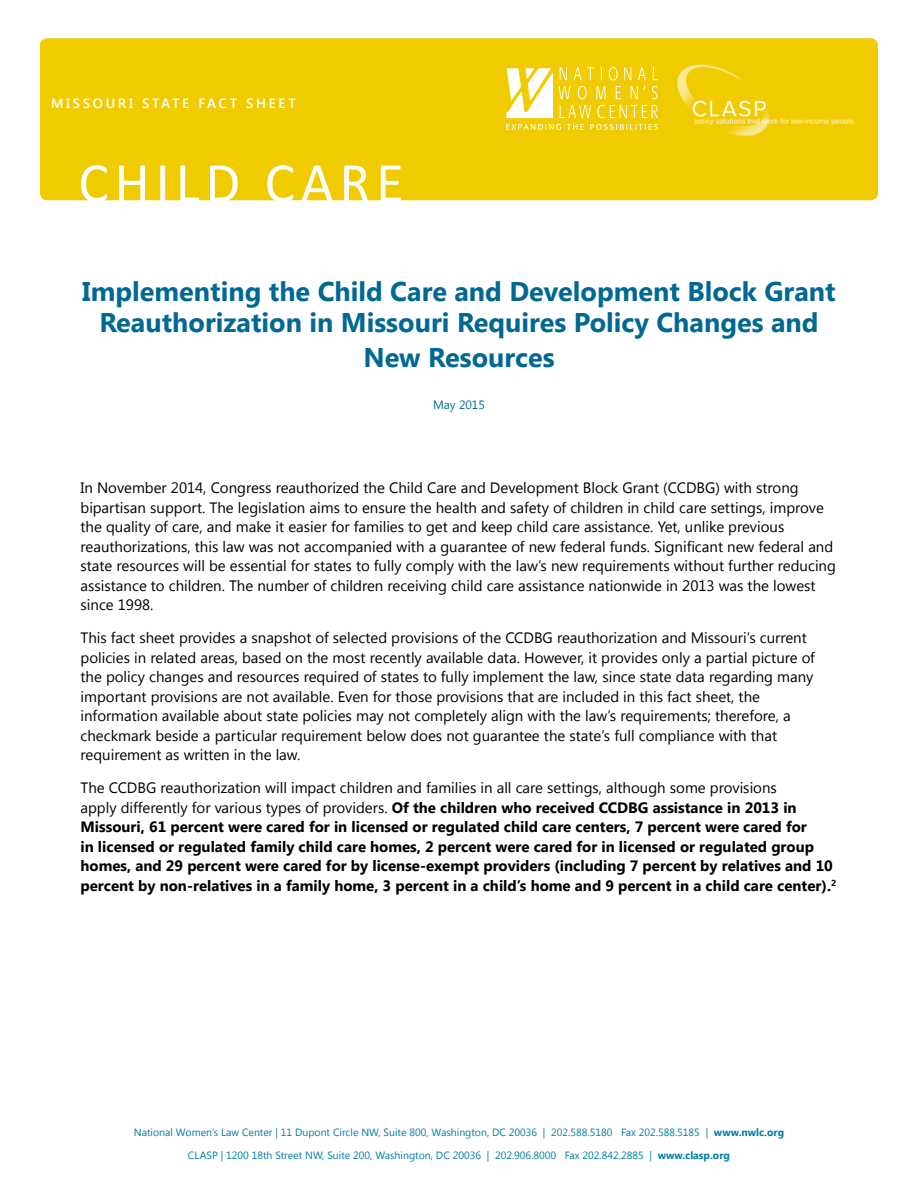
<style>
.page{position:relative;width:918px;height:1188px;background:#fff}
.page>*{position:absolute;margin:0;border:0;box-sizing:border-box;transform-origin:0 0}
.t1{font:57px "Calibri";letter-spacing:.1em;color:#fff}
.t2{font:700 27px/31.5px "Segoe UI";color:#006892;text-align:center}
.t3{font:15px/19.5px "Segoe UI";color:#000}
.t4{font:700 15px/19.5px "Segoe UI";color:#000}
.t5{font:600 13.5px "Segoe UI";letter-spacing:.2em;color:#fff}
.t6{font:12px "Segoe UI";color:#006892}
.t7{font:10.5px "Segoe UI";color:#007da5}
.s1{font-weight:400}
.s2{font-weight:700}
</style>
<div class="page">
<div style="left:40px;top:38px;width:838px;height:162px;background:#f0cb00;border-radius:7px"></div>
<svg style="left:506px;top:67px;width:152px;height:51px"></svg>
<svg style="left:506px;top:124px;width:55px;height:6px"></svg>
<svg style="left:567px;top:124px;width:17px;height:6px"></svg>
<svg style="left:590px;top:124px;width:68px;height:6px"></svg>
<img style="left:676px;top:64px;width:178px;height:73px">
<p class="t5" style="left:51px;top:93px;width:228px">MISSOURI STATE FACT SHEET</p>
<h1 class="t1" style="left:78px;top:147px;width:327px">CHILD CARE</h1>
<h2 class="t2" style="left:82px;top:274px;width:755px">Implementing the Child Care and Development Block Grant<br>Reauthorization in Missouri Requires Policy Changes and</h2>
<h2 class="t2" style="left:363px;top:340px;width:193px">New Resources</h2>
<p class="t6" style="left:433px;top:396px;width:53px">May 2015</p>
<p class="t3" style="left:81px;top:477px;width:757px">In November 2014, Congress reauthorized the Child Care and Development Block Grant (CCDBG) with strong bipartisan support. The legislation aims to ensure the health and safety of children in child care settings, improve the quality of care, and make it easier for families to get and keep child care assistance. Yet, unlike previous reauthorizations, this law was not accompanied with a guarantee of new federal funds. Significant new federal and state resources will be essential for states to fully comply with the law’s new requirements without further reducing assistance to children. The number of children receiving child care assistance nationwide in 2013 was the lowest since 1998.</p>
<p class="t3" style="left:81px;top:627px;width:736px">This fact sheet provides a snapshot of selected provisions of the CCDBG reauthorization and Missouri’s current policies in related areas, based on the most recently available data. However, it provides only a partial picture of the policy changes and resources required of states to fully implement the law, since state data regarding many important provisions are not available. Even for those provisions that are included in this fact sheet, the information available about state policies may not completely align with the law’s requirements; therefore, a checkmark beside a particular requirement below does not guarantee the state’s full compliance with that requirement as written in the law.</p>
<p class="t4" style="left:81px;top:777px;width:757px"><span class="s1">The CCDBG reauthorization will impact children and families in all care settings, although some provisions<br>apply differently for various types of providers.</span> Of the children who received CCDBG assistance in 2013 in Missouri, 61 percent were cared for in licensed or regulated child care centers, 7 percent were cared for<br>in licensed or regulated family child care homes, 2 percent were cared for in licensed or regulated group homes, and 29 percent were cared for by license-exempt providers (including 7 percent by relatives and 10 percent by non-relatives in a family home, 3 percent in a child’s home and 9 percent in a child care center).<sup>2</sup></p>
<p class="t7" style="left:134px;top:1125px;width:652px">National Women’s Law Center | 11 Dupont Circle NW, Suite 800, Washington, DC 20036 | 202.588.5180 Fax 202.588.5185 | <span class="s2">www.nwlc.org</span></p>
<p class="t7" style="left:188px;top:1148px;width:544px">CLASP | 1200 18th Street NW, Suite 200, Washington, DC 20036 | 202.906.8000 Fax 202.842.2885 | <span class="s2">www.clasp.org</span></p>
</div>
